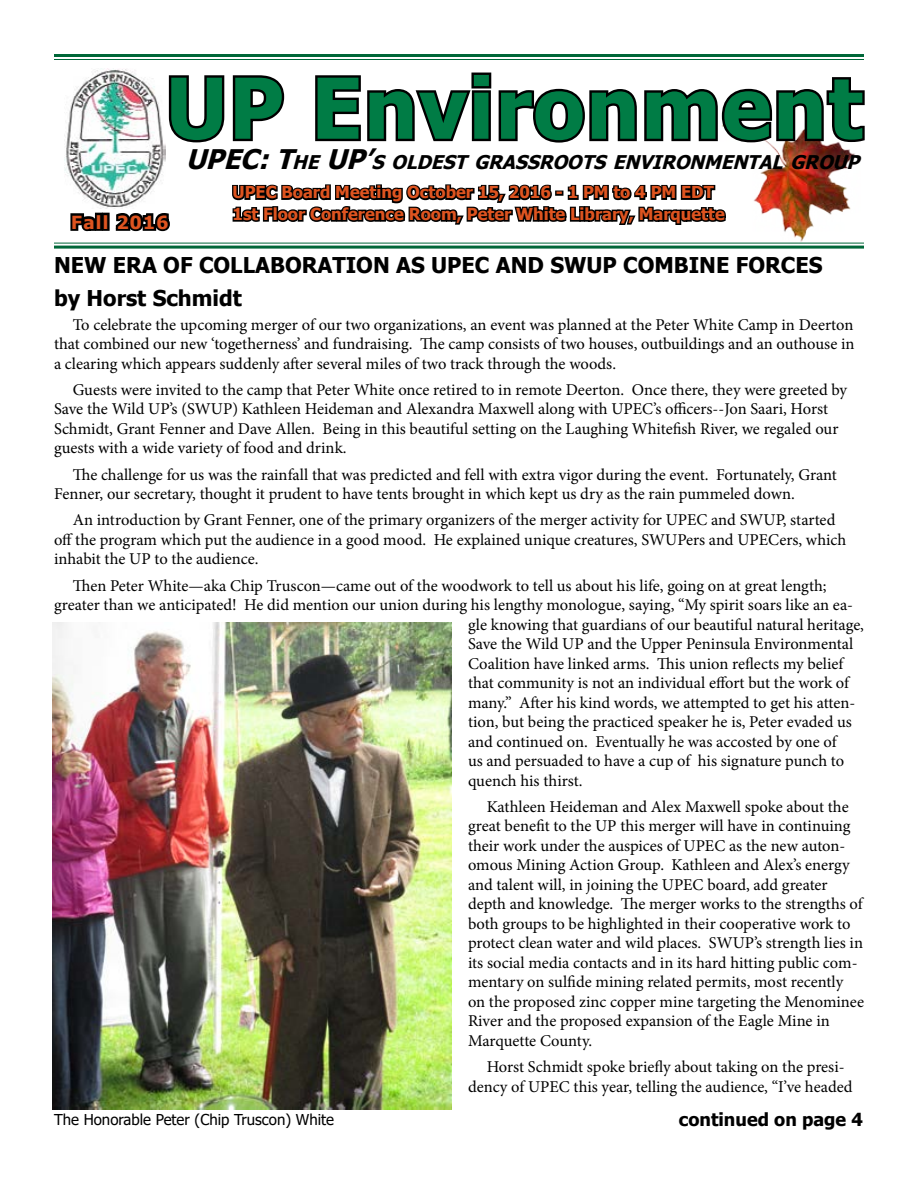
<style>
.page{position:relative;width:918px;height:1188px;background:#fff}
.page>*{position:absolute;margin:0;border:0;box-sizing:border-box;transform-origin:0 0}
.t1{font:700 84px "Tahoma";letter-spacing:.02em;color:#007c45}
.t2{font:700 21.75px/32.8px "Tahoma";color:#000}
.t3{font:italic 700 18.9px "Tahoma";color:#000}
.t4{font:700 18px "Tahoma";color:#000}
.t5{font:700 18px "Tahoma";letter-spacing:.07em;color:#de5420;scale:1.04 1}
.t6{font:16.5px/19.5px "Minion Pro";color:#000}
.t7{font:700 16.5px/21.8px "Tahoma";color:#de5420}
.t8{font:15px "Tahoma";color:#000}
.s1{font-size:27px}
</style>
<div class="page">
<img style="left:714px;top:145px;width:147px;height:101px">
<img style="left:65px;top:68px;width:100px;height:140px">
<hr style="left:54px;top:243px;width:810px;height:1px;background:#006738">
<hr style="left:54px;top:246px;width:810px;height:3px;background:#006738">
<svg style="left:70px;top:212px;width:28px;height:20px"></svg>
<div style="left:95px;top:213px;width:8px;height:18px;border:4px solid #000"></div>
<div style="left:102px;top:213px;width:8px;height:18px;border:4px solid #000"></div>
<svg style="left:109px;top:212px;width:61px;height:20px"></svg>
<hr style="left:54px;top:54px;width:810px;height:3px;background:#006738">
<hr style="left:54px;top:59px;width:810px;height:1px;background:#006738">
<svg style="left:168px;top:75px;width:117px;height:68px"></svg>
<svg style="left:315px;top:72px;width:550px;height:73px"></svg>
<svg style="left:232px;top:176px;width:496px;height:54px"></svg>
<img style="left:53px;top:622px;width:399px;height:487px">
<h1 class="t1" style="left:166px;top:49px;width:698px">UP Environment</h1>
<p class="t5" style="left:71px;top:209px;width:95px">Fall 2016</p>
<p class="t3" style="left:186px;top:149px;width:663px"><span class="s1">UPEC:T</span>HE <span class="s1">UP’</span>S OLDEST GRASSROOTS E NVIRONME NTAL GROUP</p>
<p class="t7" style="left:232px;top:182px;width:494px">UPEC Board Meeting October 15, 2016 - 1 PM to 4 PM EDT<br>1st Floor Conference Room, Peter White Library, Marquette</p>
<h2 class="t2" style="left:54px;top:250px;width:770px">NEW ERA OF COLLABORATION AS UPEC AND SWUP COMBINE FORCES by Horst Schmidt</h2>
<p class="t6" style="left:54px;top:315px;width:802px;text-align:justify;text-indent:19px">To celebrate the upcoming merger of our two organizations, an event was planned at the Peter White Camp in Deerton that combined our new ‘togetherness’ and fundraising. The camp consists of two houses, outbuildings and an outhouse in a clearing which appears suddenly after several miles of two track through the woods.</p>
<p class="t6" style="left:54px;top:380px;width:795px;text-indent:19px">Guests were invited to the camp that Peter White once retired to in remote Deerton. Once there, they were greeted by Save the Wild UP’s (SWUP) Kathleen Heideman and Alexandra Maxwell along with UPEC’s officers--Jon Saari, Horst Schmidt, Grant Fenner and Dave Allen. Being in this beautiful setting on the Laughing Whitefish River, we regaled our guests with a wide variety of food and drink.</p>
<p class="t6" style="left:54px;top:465px;width:785px;text-indent:19px">The challenge for us was the rainfall that was predicted and fell with extra vigor during the event. Fortunately, Grant<br>Fenner, our secretary, thought it prudent to have tents brought in which kept us dry as the rain pummeled down.</p>
<p class="t6" style="left:54px;top:510px;width:794px;text-indent:19px">An introduction by Grant Fenner, one of the primary organizers of the merger activity for UPEC and SWUP, started off the program which put the audience in a good mood. He explained unique creatures, SWUPers and UPECers, which inhabit the UP to the audience.</p>
<p class="t6" style="left:73px;top:576px;width:755px">Then Peter White—aka Chip Truscon—came out of the woodwork to tell us about his life, going on at great length;</p>
<p class="t6" style="left:54px;top:595px;width:801px">greater than we anticipated! He did mention our union during his lengthy monologue, saying, “My spirit soars like an ea-</p>
<p class="t6" style="left:468px;top:615px;width:398px">gle knowing that guardians of our beautiful natural heritage,</p>
<p class="t6" style="left:468px;top:634px;width:387px">Save the Wild UP and the Upper Peninsula Environmental</p>
<p class="t6" style="left:468px;top:654px;width:377px">Coalition have linked arms. This union reflects my belief</p>
<p class="t6" style="left:468px;top:673px;width:383px">that community is not an individual effort but the work of</p>
<p class="t6" style="left:468px;top:693px;width:389px">many.” After his kind words, we attempted to get his atten-</p>
<p class="t6" style="left:468px;top:712px;width:385px">tion, but being the practiced speaker he is, Peter evaded us</p>
<p class="t6" style="left:468px;top:732px;width:370px">and continued on. Eventually he was accosted by one of</p>
<p class="t6" style="left:468px;top:751px;width:378px">us and persuaded to have a cup of his signature punch to</p>
<p class="t6" style="left:468px;top:771px;width:116px">quench his thirst.</p>
<p class="t6" style="left:468px;top:797px;width:398px;text-indent:19px">Kathleen Heideman and Alex Maxwell spoke about the great benefit to the UP this merger will have in continuing their work under the auspices of UPEC as the new auton&shy;omous Mining Action Group. Kathleen and Alex’s energy and talent will, in joining the UPEC board, add greater depth and knowledge. The merger works to the strengths of both groups to be highlighted in their cooperative work to protect clean water and wild places. SWUP’s strength lies in its social media contacts and in its hard hitting public com&shy;mentary on sulfide mining related permits, most recently on the proposed zinc copper mine targeting the Menominee River and the proposed expansion of the Eagle Mine in Marquette County.</p>
<p class="t6" style="left:468px;top:1057px;width:386px;text-indent:19px">Horst Schmidt spoke briefly about taking on the presi&shy;dency of UPEC this year, telling the audience, “I’ve headed</p>
<p class="t8" style="left:54px;top:1110px;width:282px">The Honorable Peter (Chip Truscon) White</p>
<p class="t4" style="left:679px;top:1107px;width:186px">continued on page 4</p>
</div>
